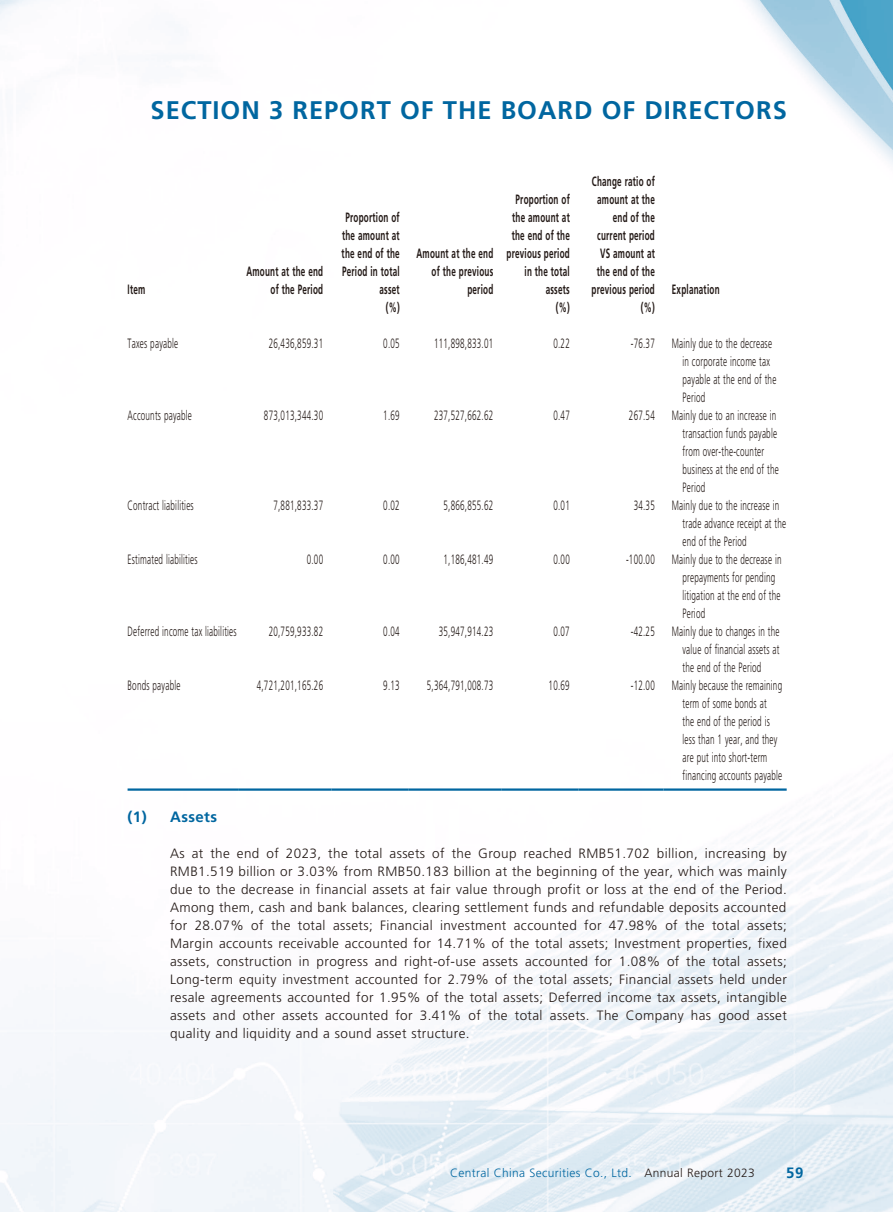
<style>
.page{position:relative;width:893px;height:1212px;background:#fff}
.page>*{position:absolute;margin:0;border:0;box-sizing:border-box;transform-origin:0 0}
.t1{font:700 25.5px "Frutiger LT Std";letter-spacing:.04em;color:#0066a0}
.t2{font:700 15px "Frutiger LT Std";letter-spacing:.03em;color:#0066a0}
.t3{font:300 13.5px/18px "Frutiger LT Std";letter-spacing:.03em;color:#231916;text-align:justify}
.t4{font:300 13.5px/18px "Frutiger LT Std";letter-spacing:.03em;color:#231916;scale:.6 1}
.t5{font:700 13.5px/18px "Frutiger LT Std";letter-spacing:.03em;color:#231916;text-align:right;scale:.6 1}
.t6{font:300 12px "Frutiger LT Std";letter-spacing:.03em;color:#0066a0}
.s1{color:#231916}
</style>
<div class="page">
<img style="left:0;top:0;width:893px;height:1212px">
<hr style="left:128px;top:788px;width:110px;height:3px;background:#0066a0">
<hr style="left:238px;top:788px;width:94px;height:3px;background:#0066a0">
<hr style="left:332px;top:788px;width:76px;height:3px;background:#0066a0">
<hr style="left:408px;top:788px;width:94px;height:3px;background:#0066a0">
<hr style="left:502px;top:788px;width:76px;height:3px;background:#0066a0">
<hr style="left:578px;top:788px;width:85px;height:3px;background:#0066a0">
<hr style="left:663px;top:788px;width:124px;height:3px;background:#0066a0">
<h1 class="t1" style="left:151px;top:95px;width:638px">SECTION 3 REPORT OF THE BOARD OF DIRECTORS</h1>
<p class="t5" style="left:128px;top:280px;width:31px">Item</p>
<p class="t5" style="left:246px;top:262px;width:129px">Amount at the end of the Period</p>
<p class="t5" style="left:342px;top:208px;width:98px">Proportion of the amount at the end of the<br>Period in total asset</p>
<p class="t5" style="left:416px;top:244px;width:129px">Amount at the end of the previous period</p>
<p class="t5" style="left:507px;top:190px;width:107px">Proportion of the amount at the end of the previous period in the total assets</p>
<p class="t5" style="left:592px;top:172px;width:107px">Change ratio of amount at the end of the current period<br>VS amount at the end of the previous period</p>
<p class="t5" style="left:386px;top:298px;width:25px">(%)</p>
<p class="t5" style="left:556px;top:298px;width:25px">(%)</p>
<p class="t5" style="left:641px;top:298px;width:25px">(%)</p>
<p class="t5" style="left:672px;top:280px;width:81px">Explanation</p>
<p class="t4" style="left:128px;top:335px;width:86px">Taxes payable</p>
<p class="t4" style="left:269px;top:334px;width:92px">26,436,859.31</p>
<p class="t4" style="left:383px;top:334px;width:29px">0.05</p>
<p class="t4" style="left:434px;top:334px;width:100px">111,898,833.01</p>
<p class="t4" style="left:553px;top:334px;width:29px">0.22</p>
<p class="t4" style="left:631px;top:334px;width:42px">-76.37</p>
<p class="t4" style="left:682px;top:335px;width:158px;text-indent:-11px">Mainly due to the decrease in corporate income tax payable at the end of the<br>Period</p>
<p class="t4" style="left:128px;top:407px;width:109px">Accounts payable</p>
<p class="t4" style="left:264px;top:406px;width:100px">873,013,344.30</p>
<p class="t4" style="left:383px;top:406px;width:29px">1.69</p>
<p class="t4" style="left:434px;top:406px;width:100px">237,527,662.62</p>
<p class="t4" style="left:553px;top:406px;width:29px">0.47</p>
<p class="t4" style="left:629px;top:406px;width:45px">267.54</p>
<p class="t4" style="left:682px;top:407px;width:162px;text-indent:-11px">Mainly due to an increase in transaction funds payable from over-the-counter business at the end of the<br>Period</p>
<p class="t4" style="left:128px;top:497px;width:112px">Contract liabilities</p>
<p class="t4" style="left:273px;top:496px;width:84px">7,881,833.37</p>
<p class="t4" style="left:383px;top:496px;width:29px">0.02</p>
<p class="t4" style="left:443px;top:496px;width:84px">5,866,855.62</p>
<p class="t4" style="left:553px;top:496px;width:29px">0.01</p>
<p class="t4" style="left:634px;top:496px;width:37px">34.35</p>
<p class="t4" style="left:682px;top:497px;width:174px;text-indent:-11px">Mainly due to the increase in trade advance receipt at the end of the Period</p>
<p class="t4" style="left:128px;top:551px;width:118px">Estimated liabilities</p>
<p class="t4" style="left:307px;top:550px;width:29px">0.00</p>
<p class="t4" style="left:383px;top:550px;width:29px">0.00</p>
<p class="t4" style="left:443px;top:550px;width:84px">1,186,481.49</p>
<p class="t4" style="left:553px;top:550px;width:29px">0.00</p>
<p class="t4" style="left:626px;top:550px;width:50px">-100.00</p>
<p class="t4" style="left:682px;top:551px;width:167px;text-indent:-11px">Mainly due to the decrease in prepayments for pending litigation at the end of the<br>Period</p>
<p class="t4" style="left:128px;top:623px;width:183px">Deferred income tax liabilities</p>
<p class="t4" style="left:269px;top:622px;width:92px">20,759,933.82</p>
<p class="t4" style="left:383px;top:622px;width:29px">0.04</p>
<p class="t4" style="left:439px;top:622px;width:92px">35,947,914.23</p>
<p class="t4" style="left:553px;top:622px;width:29px">0.07</p>
<p class="t4" style="left:631px;top:622px;width:42px">-42.25</p>
<p class="t4" style="left:682px;top:623px;width:163px;text-align:justify;text-indent:-11px">Mainly due to changes in the value of financial assets at the end of the Period</p>
<p class="t4" style="left:128px;top:677px;width:90px">Bonds payable</p>
<p class="t4" style="left:257px;top:676px;width:112px">4,721,201,165.26</p>
<p class="t4" style="left:383px;top:676px;width:29px">9.13</p>
<p class="t4" style="left:427px;top:676px;width:112px">5,364,791,008.73</p>
<p class="t4" style="left:549px;top:676px;width:37px">10.69</p>
<p class="t4" style="left:631px;top:676px;width:42px">-12.00</p>
<p class="t4" style="left:682px;top:677px;width:168px;text-indent:-11px">Mainly because the remaining term of some bonds at<br>the end of the period is less than 1 year, and they are put into short-term financing accounts payable</p>
<p class="t2" style="left:128px;top:808px;width:91px">(1) Assets</p>
<p class="t3" style="left:170px;top:845px;width:618px">As at the end of 2023, the total assets of the Group reached RMB51.702 billion, increasing by RMB1.519 billion or 3.03% from RMB50.183 billion at the beginning of the year, which was mainly due to the decrease in financial assets at fair value through profit or loss at the end of the Period.<br>Among them, cash and bank balances, clearing settlement funds and refundable deposits accounted for 28.07% of the total assets; Financial investment accounted for 47.98% of the total assets; Margin accounts receivable accounted for 14.71% of the total assets; Investment properties, fixed assets, construction in progress and right-of-use assets accounted for 1.08% of the total assets; Long-term equity investment accounted for 2.79% of the total assets; Financial assets held under resale agreements accounted for 1.95% of the total assets; Deferred income tax assets, intangible assets and other assets accounted for 3.41% of the total assets. The Company has good asset quality and liquidity and a sound asset structure.</p>
<p class="t6" style="left:450px;top:1166px;width:306px">Central China Securities Co., Ltd. <span class="s1">Annual Report 2023</span></p>
<p class="t2" style="left:786px;top:1163px;width:19px">59</p>
</div>
